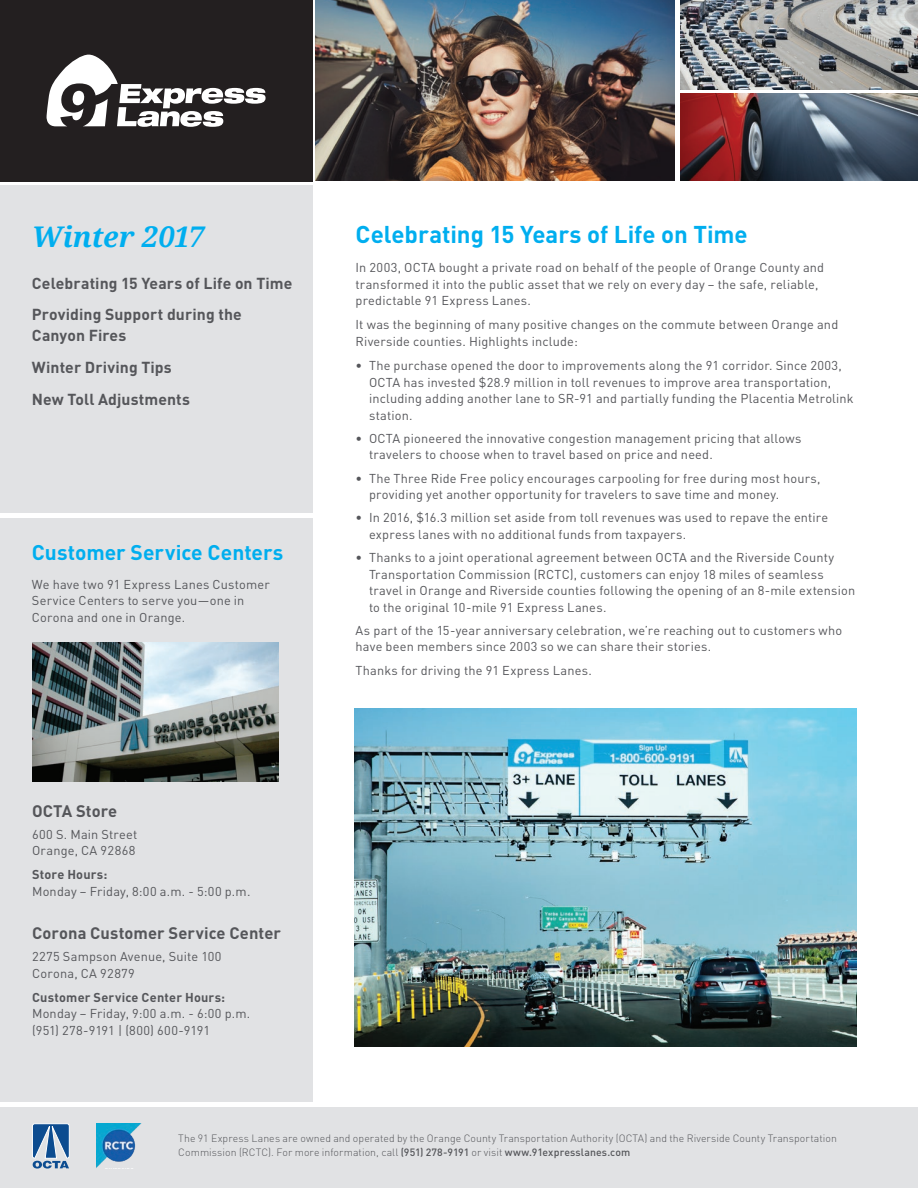
<style>
.page{position:relative;width:918px;height:1188px;background:#fff}
.page>*{position:absolute;margin:0;border:0;box-sizing:border-box;transform-origin:0 0}
.t1{font:italic 700 28.5px "Droid Serif";color:#00aeef}
.t2{font:700 24px "DIN Pro";color:#00aeef}
.t3{font:700 21px "DIN Pro";color:#00aeef}
.t4{font:700 16.5px "DIN Pro";letter-spacing:.005em;color:#55565a}
.t5{font:700 15.75px/31.8px "DIN Pro";letter-spacing:.005em;color:#55565a}
.t6{font:12.75px/16.5px "DIN Pro";letter-spacing:.015em;color:#55565a}
.t7{font:700 12.75px "DIN Pro";letter-spacing:.015em;color:#55565a}
.t8{font:300 10.5px/13.5px "DIN Pro";letter-spacing:.01em;color:#55565a}
.s1{font-weight:500}
</style>
<div class="page">
<div style="left:0;top:518px;width:312px;height:584px;background:#e1e2e4"></div>
<div style="left:0;top:0;width:312px;height:181px;background:#231f20"></div>
<div style="left:0;top:186px;width:312px;height:327px;background:#e1e2e4"></div>
<svg style="left:46px;top:54px;width:220px;height:73px"></svg>
<img style="left:680px;top:0;width:238px;height:89px">
<img style="left:32px;top:642px;width:247px;height:140px">
<img style="left:680px;top:94px;width:238px;height:87px">
<img style="left:316px;top:0;width:359px;height:181px">
<div style="left:0;top:1107px;width:918px;height:81px;background:#e1e2e4"></div>
<svg style="left:32px;top:1124px;width:37px;height:45px"></svg>
<img style="left:97px;top:1123px;width:45px;height:44px">
<img style="left:355px;top:709px;width:501px;height:337px">
<h1 class="t1" style="left:32px;top:216px;width:174px">Winter 2017</h1>
<p class="t5" style="left:32px;top:266px;width:262px">Celebrating 15 Years of Life on Time<br>Providing Support during the</p>
<p class="t5" style="left:32px;top:319px;width:160px">Canyon Fires<br>Winter Driving Tips<br>New Toll Adjustments</p>
<h3 class="t3" style="left:32px;top:538px;width:253px">Customer Service Centers</h3>
<p class="t6" style="left:32px;top:576px;width:239px">We have two 91 Express Lanes Customer<br>Service Centers to serve you—one in<br>Corona and one in Orange.</p>
<p class="t4" style="left:32px;top:800px;width:87px">OCTA Store</p>
<p class="t6" style="left:32px;top:825px;width:107px">600 S. Main Street<br>Orange, CA 92868</p>
<p class="t7" style="left:32px;top:866px;width:77px">Store Hours:</p>
<p class="t6" style="left:32px;top:882px;width:220px">Monday – Friday, 8:00 a.m. - 5:00 p.m.</p>
<p class="t4" style="left:32px;top:922px;width:250px">Corona Customer Service Center</p>
<p class="t6" style="left:32px;top:948px;width:191px">2275 Sampson Avenue, Suite 100<br>Corona, CA 92879</p>
<p class="t7" style="left:32px;top:989px;width:195px">Customer Service Center Hours:</p>
<p class="t6" style="left:32px;top:1005px;width:220px">Monday – Friday, 9:00 a.m. - 6:00 p.m. (951) 278-9191 | (800) 600-9191</p>
<h2 class="t2" style="left:356px;top:218px;width:394px">Celebrating 15 Years of Life on Time</h2>
<p class="t6" style="left:356px;top:259px;width:470px">In 2003, OCTA bought a private road on behalf of the people of Orange County and transformed it into the public asset that we rely on every day – the safe, reliable, predictable 91 Express Lanes.</p>
<p class="t6" style="left:356px;top:316px;width:484px">It was the beginning of many positive changes on the commute between Orange and<br>Riverside counties. Highlights include:</p>
<p class="t6" style="left:369px;top:357px;width:486px;text-indent:-14px">• The purchase opened the door to improvements along the 91 corridor. Since 2003, OCTA has invested $28.9 million in toll revenues to improve area transportation, including adding another lane to SR-91 and partially funding the Placentia Metrolink station.</p>
<p class="t6" style="left:369px;top:429px;width:434px;text-indent:-14px">• OCTA pioneered the innovative congestion management pricing that allows travelers to choose when to travel based on price and need.</p>
<p class="t6" style="left:369px;top:469px;width:453px;text-indent:-14px">• The Three Ride Free policy encourages carpooling for free during most hours, providing yet another opportunity for travelers to save time and money.</p>
<p class="t6" style="left:369px;top:509px;width:461px;text-indent:-14px">• In 2016, $16.3 million set aside from toll revenues was used to repave the entire express lanes with no additional funds from taxpayers.</p>
<p class="t6" style="left:369px;top:549px;width:488px;text-indent:-14px">• Thanks to a joint operational agreement between OCTA and the Riverside County Transportation Commission (RCTC), customers can enjoy 18 miles of seamless travel in Orange and Riverside counties following the opening of an 8-mile extension to the original 10-mile 91 Express Lanes.</p>
<p class="t6" style="left:356px;top:621px;width:488px">As part of the 15-year anniversary celebration, we’re reaching out to customers who have been members since 2003 so we can share their stories.</p>
<p class="t6" style="left:356px;top:662px;width:238px">Thanks for driving the 91 Express Lanes.</p>
<p class="t8" style="left:178px;top:1131px;width:660px">The 91 Express Lanes are owned and operated by the Orange County Transportation Authority (OCTA) and the Riverside County Transportation<br>Commission (RCTC). For more information, call <span class="s1">(951) 278-9191</span> or visit <span class="s1">www.91expresslanes.com</span></p>
</div>
